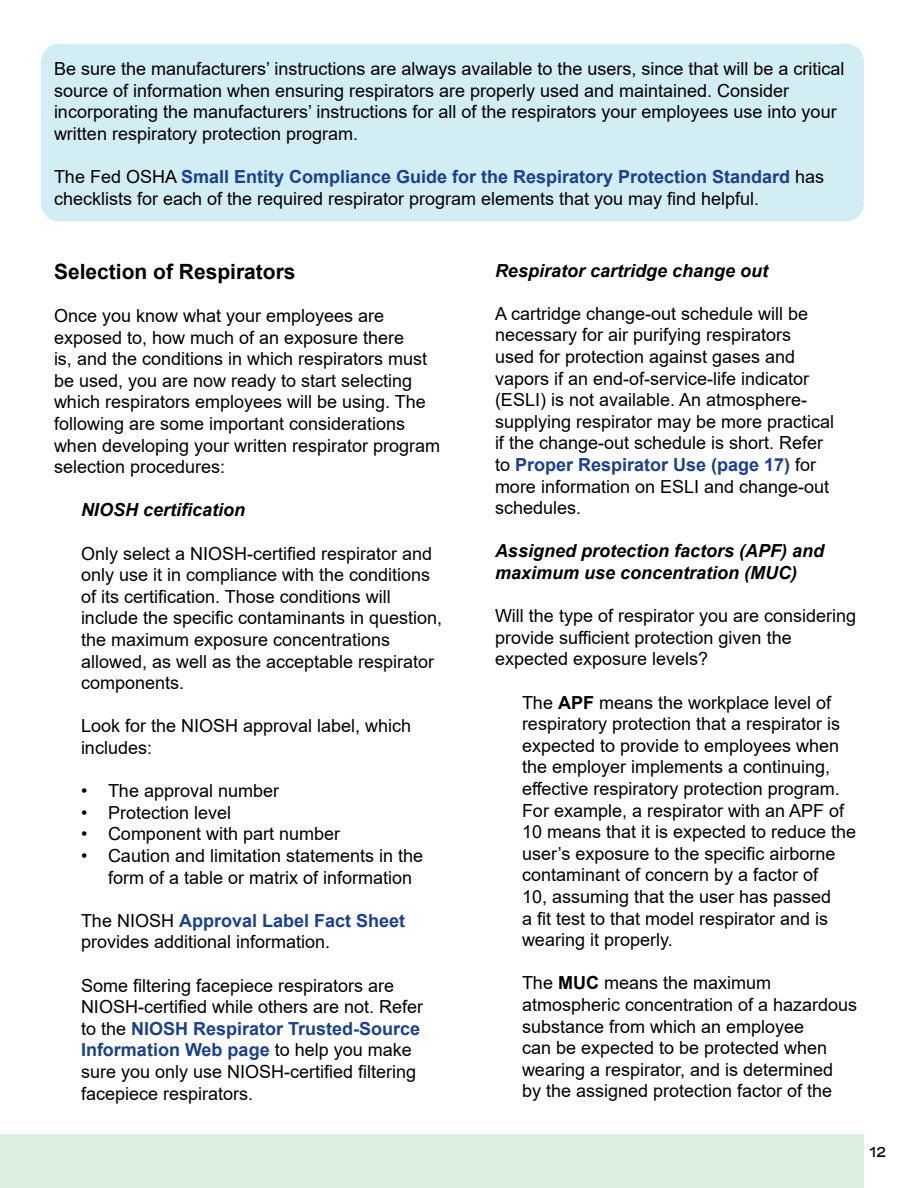
<style>
.page{position:relative;width:918px;height:1188px;background:#fff}
.page>*{position:absolute;margin:0;border:0;box-sizing:border-box;transform-origin:0 0}
.t1{font:700 21px "Arial";color:#000}
.t2{font:18px/21.6px "Arial";color:#000}
.t3{font:italic 700 18px/21.6px "Arial";color:#000}
.s1{font-weight:700;color:#1a408f}
.s2{font-weight:700}
</style>
<div class="page">
<div style="left:41px;top:44px;width:823px;height:177px;background:#d2edf4;border-radius:18px"></div>
<div style="left:0;top:1135px;width:863px;height:53px;background:#ddefdf"></div>
<p class="t2" style="left:54px;top:58px;width:792px">Be sure the manufacturers’ instructions are always available to the users, since that will be a critical source of information when ensuring respirators are properly used and maintained. Consider incorporating the manufacturers’ instructions for all of the respirators your employees use into your written respiratory protection program.</p>
<p class="t2" style="left:54px;top:166px;width:772px">The Fed OSHA <span class="s1">Small Entity Compliance Guide for the Respiratory Protection Standard</span> has checklists for each of the required respirator program elements that you may find helpful.</p>
<h3 class="t1" style="left:54px;top:257px;width:243px">Selection of Respirators</h3>
<p class="t2" style="left:54px;top:305px;width:388px">Once you know what your employees are exposed to, how much of an exposure there<br>is, and the conditions in which respirators must be used, you are now ready to start selecting which respirators employees will be using. The following are some important considerations when developing your written respirator program selection procedures:</p>
<h4 class="t3" style="left:81px;top:500px;width:166px">NIOSH certification</h4>
<p class="t2" style="left:81px;top:542px;width:363px">Only select a NIOSH-certified respirator and only use it in compliance with the conditions of its certification. Those conditions will include the specific contaminants in question, the maximum exposure concentrations allowed, as well as the acceptable respirator components.</p>
<p class="t2" style="left:81px;top:715px;width:332px">Look for the NIOSH approval label, which includes:</p>
<p class="t2" style="left:81px;top:780px;width:200px">• The approval number</p>
<p class="t2" style="left:81px;top:802px;width:152px">• Protection level</p>
<p class="t2" style="left:81px;top:823px;width:261px">• Component with part number</p>
<p class="t2" style="left:108px;top:845px;width:317px;text-indent:-27px">• Caution and limitation statements in the form of a table or matrix of information</p>
<p class="t2" style="left:81px;top:910px;width:326px">The NIOSH <span class="s1">Approval Label Fact Sheet </span>provides additional information.</p>
<p class="t2" style="left:81px;top:974px;width:344px">Some filtering facepiece respirators are NIOSH-certified while others are not. Refer to the <span class="s1">NIOSH Respirator Trusted-Source Information Web page</span> to help you make sure you only use NIOSH-certified filtering facepiece respirators.</p>
<h4 class="t3" style="left:495px;top:260px;width:275px">Respirator cartridge change out</h4>
<p class="t2" style="left:495px;top:303px;width:341px">A cartridge change-out schedule will be necessary for air purifying respirators used for protection against gases and vapors if an end-of-service-life indicator (ESLI) is not available. An atmosphere&shy;supplying respirator may be more practical if the change-out schedule is short. Refer to <span class="s1">Proper Respirator Use (page 17)</span> for more information on ESLI and change-out schedules.</p>
<h4 class="t3" style="left:495px;top:541px;width:331px">Assigned protection factors (APF) and maximum use concentration (MUC)</h4>
<p class="t2" style="left:495px;top:605px;width:363px">Will the type of respirator you are considering provide sufficient protection given the expected exposure levels?</p>
<p class="t2" style="left:522px;top:691px;width:336px">The <span class="s2">APF</span> means the workplace level of respiratory protection that a respirator is expected to provide to employees when the employer implements a continuing, effective respiratory protection program.<br>For example, a respirator with an APF of 10 means that it is expected to reduce the user’s exposure to the specific airborne contaminant of concern by a factor of<br>10, assuming that the user has passed<br>a fit test to that model respirator and is wearing it properly.</p>
<p class="t2" style="left:522px;top:972px;width:337px">The <span class="s2">MUC</span> means the maximum atmospheric concentration of a hazardous substance from which an employee<br>can be expected to be protected when wearing a respirator, and is determined<br>by the assigned protection factor of the</p>
<p class="t2" style="left:870px;top:1139px;width:18px">12</p>
</div>
